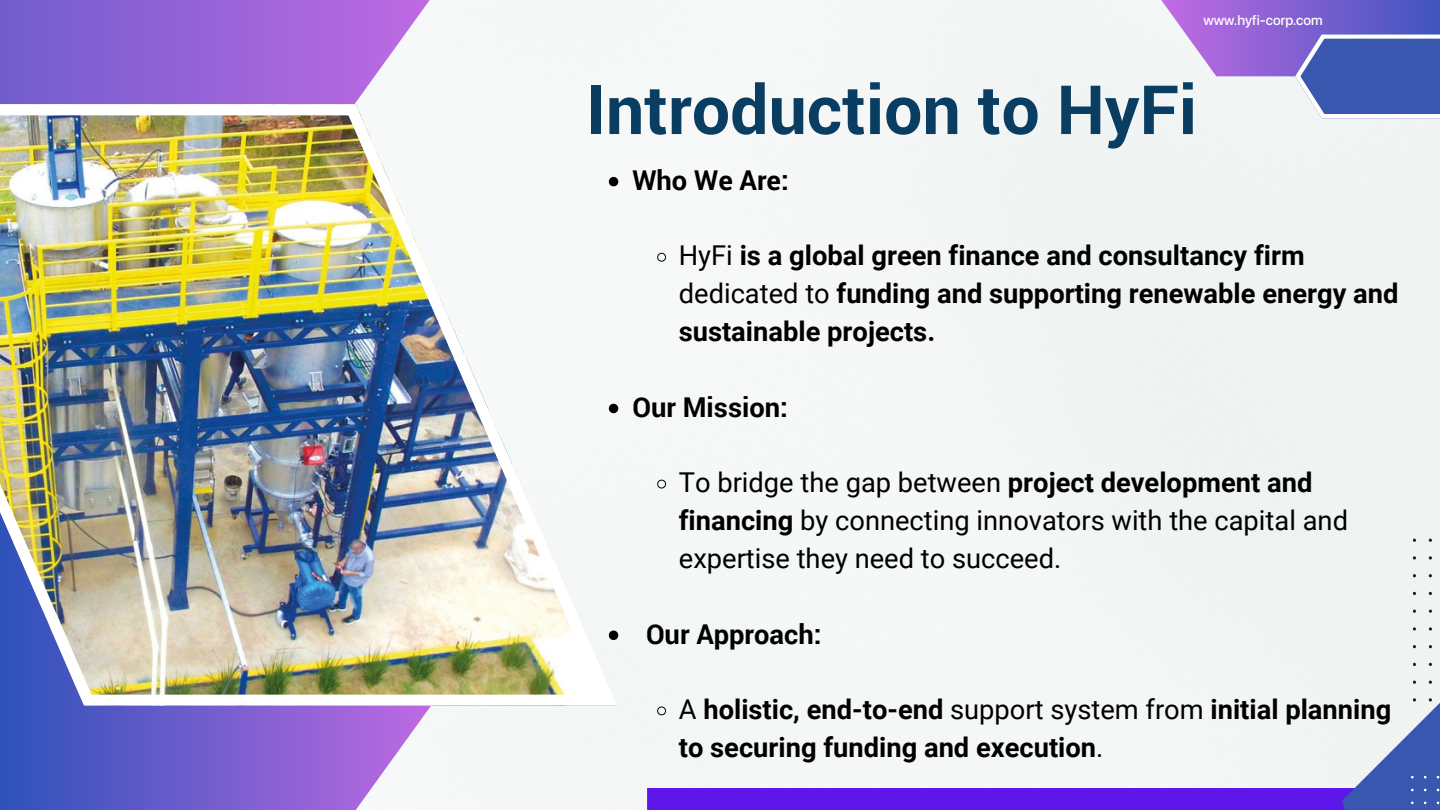
<style>
.page{position:relative;width:1440px;height:810px;background:#fff}
.page>*{position:absolute;margin:0;border:0;box-sizing:border-box;transform-origin:0 0}
.t1{font:700 68px "Roboto";color:#0a3d62}
.t2{font:700 27.3px/37.8px "Roboto";color:#000}
.t3{font:27.3px/37.8px "Roboto";color:#000}
.t4{font:500 14px "SF Pro Display";color:#fff}
.s1{font-weight:400}
.s2{font-weight:700}
</style>
<div class="page">
<svg style="left:1161px;top:0;width:279px;height:119px"></svg>
<svg style="left:1429px;top:556px;width:3px;height:4px"></svg>
<svg style="left:1429px;top:627px;width:3px;height:4px"></svg>
<svg style="left:1413px;top:556px;width:3px;height:4px"></svg>
<svg style="left:1413px;top:627px;width:3px;height:4px"></svg>
<svg style="left:657px;top:252px;width:9px;height:10px"></svg>
<svg style="left:657px;top:479px;width:9px;height:10px"></svg>
<svg style="left:647px;top:698px;width:793px;height:112px"></svg>
<svg style="left:0;top:0;width:430px;height:104px"></svg>
<svg style="left:0;top:706px;width:464px;height:104px"></svg>
<img style="left:0;top:104px;width:617px;height:602px">
<p class="t4" style="left:1203px;top:10px;width:121px">www.hyfi-corp.com</p>
<p class="t1" style="left:586px;top:70px;width:613px">Introduction to HyFi</p>
<p class="t2" style="left:632px;top:162px;width:158px">Who We Are:</p>
<p class="t2" style="left:679px;top:236px;width:721px"><span class="s1">HyFi</span> is a global green finance and consultancy firm <span class="s1">dedicated to</span> funding and supporting renewable energy and sustainable projects.</p>
<p class="t2" style="left:632px;top:388px;width:157px">Our Mission:</p>
<p class="t3" style="left:679px;top:462px;width:671px">To bridge the gap between <span class="s2">project development and financing</span> by connecting innovators with the capital and expertise they need to succeed.</p>
<p class="t2" style="left:646px;top:615px;width:177px">Our Approach:</p>
<p class="t2" style="left:679px;top:689px;width:714px"><span class="s1">A</span> holistic, end-to-end <span class="s1">support system from</span> initial planning to securing funding and execution<span class="s1">.</span></p>
</div>
